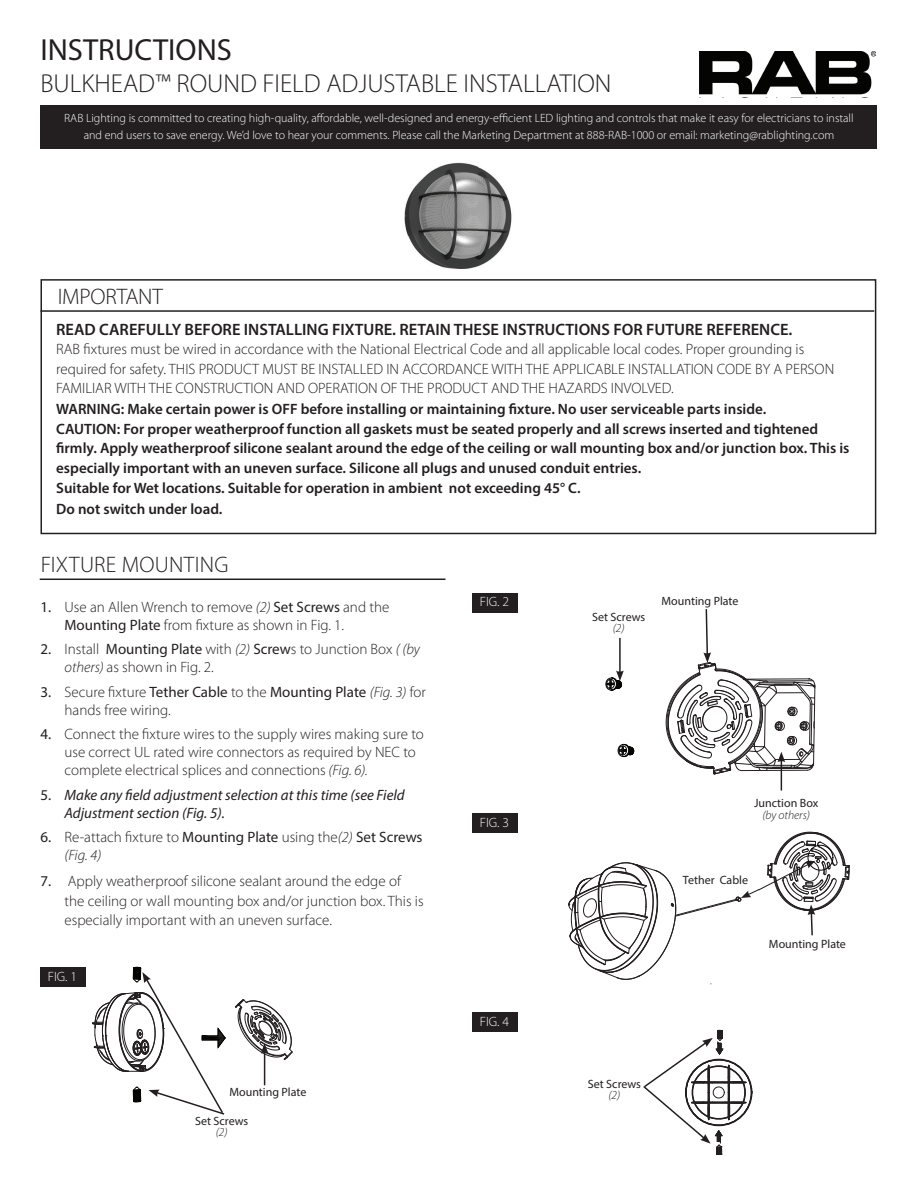
<style>
.page{position:relative;width:918px;height:1188px;background:#fff}
.page>*{position:absolute;margin:0;border:0;box-sizing:border-box;transform-origin:0 0}
.t1{font:30.6px "Myriad Pro";color:#231f20}
.t2{font:300 25.95px "Myriad Pro";color:#231f20}
.t3{font:300 22.5px "Myriad Pro";letter-spacing:.005em;color:#231f20}
.t4{font:600 16.5px "Myriad Pro";color:#231f20}
.t5{font:300 15px/18px "Myriad Pro";color:#231f20}
.t6{font:600 15px/20px "Myriad Pro";color:#231f20}
.t7{font:italic 15px/18px "Myriad Pro";color:#231f20}
.t8{font:300 13.5px "Myriad Pro";color:#fff}
.t9{font:300 12px/16.5px "Myriad Pro";color:#fff;text-align:center}
.t10{font:12px "Myriad Pro";color:#231f20}
.t11{font:italic 300 12px "Myriad Pro";color:#231f20}
.s1{font-weight:400}
.s2{font-style:italic}
.s3{font-style:normal}
</style>
<div class="page">
<div style="left:40px;top:105px;width:838px;height:44px;background:#231f20"></div>
<img style="left:700px;top:51px;width:176px;height:44px">
<div style="left:40px;top:279px;width:836px;height:255px;border:2px solid #231f20"></div>
<hr style="left:40px;top:310px;width:834px;height:2px;background:#231f20">
<hr style="left:40px;top:579px;width:405px;height:1px;background:#231f20">
<img style="left:404px;top:162px;width:108px;height:107px">
<svg style="left:618px;top:744px;width:16px;height:13px"></svg>
<hr style="left:619px;top:638px;width:2px;height:35px;background:#231f20">
<svg style="left:606px;top:671px;width:18px;height:20px"></svg>
<hr style="left:781px;top:760px;width:1px;height:31px;background:#231f20">
<svg style="left:666px;top:609px;width:149px;height:166px"></svg>
<div style="left:472px;top:593px;width:46px;height:19px;background:#231f20"></div>
<div style="left:472px;top:813px;width:46px;height:20px;background:#231f20"></div>
<svg style="left:92px;top:967px;width:201px;height:148px"></svg>
<div style="left:40px;top:967px;width:46px;height:20px;background:#231f20"></div>
<svg style="left:643px;top:1030px;width:110px;height:125px"></svg>
<div style="left:472px;top:1012px;width:46px;height:20px;background:#231f20"></div>
<svg style="left:569px;top:832px;width:281px;height:153px"></svg>
<h1 class="t1" style="left:40px;top:31px;width:193px">INSTRUCTIONS</h1>
<h2 class="t2" style="left:40px;top:67px;width:572px">BULKHEAD™ ROUND FIELD ADJUSTABLE INSTALLATION</h2>
<p class="t9" style="left:64px;top:110px;width:791px">RAB Lighting is committed to creating high-quality, affordable, well-designed and energy-efficient LED lighting and controls that make it easy for electricians to install and end users to save energy. We’d love to hear your comments. Please call the Marketing Department at 888-RAB-1000 or email: marketing@rablighting.com</p>
<h3 class="t3" style="left:58px;top:283px;width:107px">IMPORTANT</h3>
<p class="t4" style="left:56px;top:319px;width:738px">READ CAREFULLY BEFORE INSTALLING FIXTURE. RETAIN THESE INSTRUCTIONS FOR FUTURE REFERENCE.</p>
<p class="t5" style="left:56px;top:340px;width:780px;line-height:19.5px">RAB fixtures must be wired in accordance with the National Electrical Code and all applicable local codes. Proper grounding is required for safety. THIS PRODUCT MUST BE INSTALLED IN ACCORDANCE WITH THE APPLICABLE INSTALLATION CODE BY A PERSON<br>FAMILIAR WITH THE CONSTRUCTION AND OPERATION OF THE PRODUCT AND THE HAZARDS INVOLVED.</p>
<p class="t6" style="left:56px;top:399px;width:795px">WARNING: Make certain power is OFF before installing or maintaining fixture. No user serviceable parts inside.<br>CAUTION: For proper weatherproof function all gaskets must be seated properly and all screws inserted and tightened firmly. Apply weatherproof silicone sealant around the edge of the ceiling or wall mounting box and/or junction box. This is especially important with an uneven surface. Silicone all plugs and unused conduit entries.<br>Suitable for Wet locations. Suitable for operation in ambient not exceeding 45° C.<br>Do not switch under load.</p>
<h3 class="t3" style="left:41px;top:551px;width:189px">FIXTURE MOUNTING</h3>
<p class="t5" style="left:64px;top:598px;width:326px;text-indent:-24px"><span class="s1">1.</span> Use an Allen Wrench to remove <span class="s2">(2)</span> <span class="s1">Set Screws</span> and the<br><span class="s1">Mounting Plate</span> from fixture as shown in Fig. 1.</p>
<p class="t5" style="left:64px;top:640px;width:357px;text-indent:-24px"><span class="s1">2.</span> Install <span class="s1">Mounting Plate</span> with <span class="s2">(2)</span> <span class="s1">Screw</span>s to Junction Box <span class="s2">( (by others)</span> as shown in Fig. 2.</p>
<p class="t5" style="left:65px;top:683px;width:363px;text-indent:-24px"><span class="s1">3.</span> Secure fixture <span class="s1">Tether Cable</span> to the <span class="s1">Mounting Plate</span> <span class="s2">(Fig. 3)</span> for hands free wiring.</p>
<p class="t5" style="left:65px;top:725px;width:361px;text-indent:-24px"><span class="s1">4.</span> Connect the fixture wires to the supply wires making sure to use correct UL rated wire connectors as required by NEC to complete electrical splices and connections <span class="s2">(Fig. 6).</span></p>
<p class="t7" style="left:65px;top:786px;width:342px;text-indent:-24px"><span class="s3">5.</span> Make any field adjustment selection at this time (see Field<br>Adjustment section (Fig. 5).</p>
<p class="t5" style="left:65px;top:828px;width:360px;text-indent:-24px"><span class="s1">6.</span> Re-attach fixture to <span class="s1">Mounting Plate</span> using the<span class="s2">(2)</span> <span class="s1">Set Screws </span><span class="s2">(Fig. 4)</span></p>
<p class="t5" style="left:65px;top:871px;width:361px;line-height:19.5px;text-indent:-24px"><span class="s1">7.</span> Apply weatherproof silicone sealant around the edge of the ceiling or wall mounting box and/or junction box. This is especially important with an uneven surface.</p>
<p class="t8" style="left:40px;top:968px;width:38px"><sup>6</sup>FIG. 1</p>
<p class="t10" style="left:229px;top:1084px;width:79px">Mounting Plate</p>
<p class="t10" style="left:195px;top:1114px;width:55px">Set Screws</p>
<p class="t11" style="left:216px;top:1126px;width:13px">(2)</p>
<p class="t8" style="left:472px;top:594px;width:38px"><sup>6</sup>FIG. 2</p>
<p class="t8" style="left:472px;top:814px;width:38px"><sup>6</sup>FIG. 3</p>
<p class="t8" style="left:472px;top:1013px;width:38px"><sup>6</sup>FIG. 4</p>
<p class="t10" style="left:592px;top:610px;width:55px">Set Screws</p>
<p class="t11" style="left:613px;top:622px;width:13px">(2)</p>
<p class="t10" style="left:662px;top:594px;width:79px">Mounting Plate</p>
<p class="t10" style="left:754px;top:795px;width:66px">Junction Box</p>
<p class="t11" style="left:762px;top:808px;width:49px">(by others)</p>
<p class="t10" style="left:683px;top:872px;width:67px">Tether Cable</p>
<p class="t10" style="left:769px;top:937px;width:79px">Mounting Plate</p>
<p class="t10" style="left:588px;top:1076px;width:55px">Set Screws</p>
<p class="t11" style="left:608px;top:1089px;width:13px">(2)</p>
</div>
